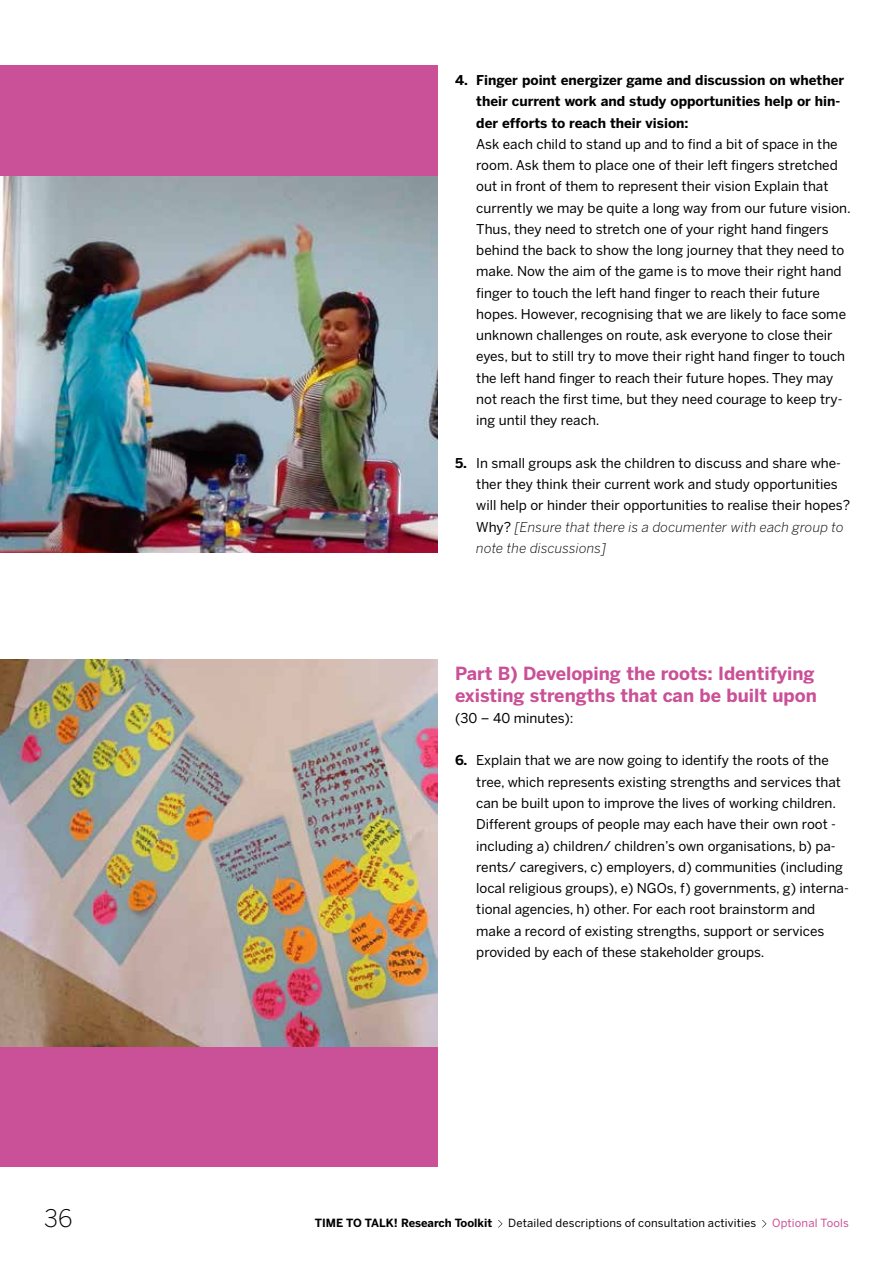
<style>
.page{position:relative;width:893px;height:1263px;background:#fff}
.page>*{position:absolute;margin:0;border:0;box-sizing:border-box;transform-origin:0 0}
.t1{font:300 24px "Benton Sans";color:#000}
.t2{font:700 18px/21.3px "Benton Sans";color:#ca5097}
.t3{font:13.5px/21.3px "Benton Sans";color:#000}
.t4{font:700 13.5px/21.3px "Benton Sans";color:#000}
.t5{font:11.25px "Benton Sans";letter-spacing:.015em;color:#000}
.t6{font:700 11.25px "Benton Sans";color:#000}
.t7{font:11.25px "Benton Sans";letter-spacing:.015em;color:#ca5097}
.s1{font-weight:700}
.s2{font-weight:300;font-style:italic}
</style>
<div class="page">
<div style="left:0;top:659px;width:438px;height:508px;background:#ca5097"></div>
<div style="left:0;top:65px;width:438px;height:488px;background:#ca5097"></div>
<svg style="left:498px;top:1220px;width:4px;height:7px"></svg>
<svg style="left:762px;top:1220px;width:4px;height:7px"></svg>
<img style="left:0;top:660px;width:438px;height:386px">
<img style="left:0;top:176px;width:438px;height:377px">
<h1 class="t1" style="left:44px;top:1204px;width:30px">36</h1>
<p class="t4" style="left:476px;top:69px;width:369px;text-indent:-21px">4. Finger point energizer game and discussion on whether their current work and study opportunities help or hin&shy;der efforts to reach their vision:</p>
<p class="t3" style="left:476px;top:133px;width:376px">Ask each child to stand up and to find a bit of space in the room. Ask them to place one of their left fingers stretched out in front of them to represent their vision Explain that currently we may be quite a long way from our future vision.<br>Thus, they need to stretch one of your right hand fingers behind the back to show the long journey that they need to make. Now the aim of the game is to move their right hand finger to touch the left hand finger to reach their future hopes. However, recognising that we are likely to face some unknown challenges on route, ask everyone to close their eyes, but to still try to move their right hand finger to touch the left hand finger to reach their future hopes. They may not reach the first time, but they need courage to keep try&shy;ing until they reach.</p>
<p class="t3" style="left:476px;top:452px;width:375px;text-indent:-21px"><span class="s1">5.</span> In small groups ask the children to discuss and share whe&shy;ther they think their current work and study opportunities will help or hinder their opportunities to realise their hopes?<br>Why? <span class="s2">[Ensure that there is a documenter with each group to note the discussions]</span></p>
<h2 class="t2" style="left:455px;top:663px;width:363px">Part B) Developing the roots: Identifying existing strengths that can be built upon</h2>
<p class="t3" style="left:455px;top:707px;width:120px">(30 – 40 minutes):</p>
<p class="t3" style="left:476px;top:750px;width:374px;text-indent:-21px"><span class="s1">6.</span> Explain that we are now going to identify the roots of the tree, which represents existing strengths and services that can be built upon to improve the lives of working children.<br>Different groups of people may each have their own root - including a) children/ children’s own organisations, b) pa&shy;rents/ caregivers, c) employers, d) communities (including local religious groups), e) NGOs, f) governments, g) interna&shy;tional agencies, h) other. For each root brainstorm and make a record of existing strengths, support or services provided by each of these stakeholder groups.</p>
<p class="t6" style="left:315px;top:1217px;width:179px">TIME TO TALK! Research Toolkit</p>
<p class="t5" style="left:508px;top:1217px;width:250px">Detailed descriptions of consultation activities</p>
<p class="t7" style="left:772px;top:1217px;width:78px">Optional Tools</p>
</div>
